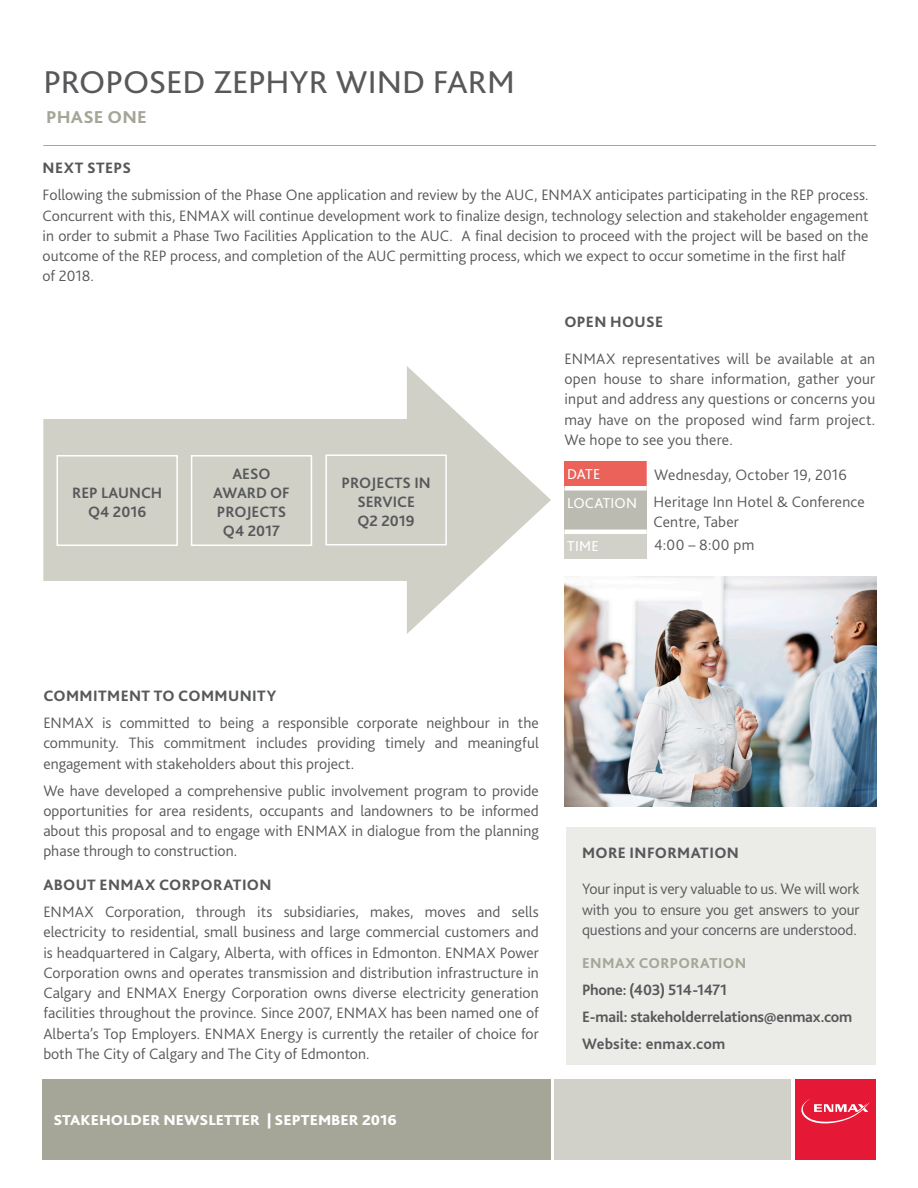
<style>
.page{position:relative;width:918px;height:1188px;background:#fff}
.page>*{position:absolute;margin:0;border:0;box-sizing:border-box;transform-origin:0 0}
.NL_Head{font:33px "Bliss 2";letter-spacing:-.005em;color:#57585a;scale:1.05 1}
.NL_Sub-Head2{font:800 18px "Bliss 2";letter-spacing:.01em;color:#a6a698;scale:1.05 1}
.Body{font:300 15.75px/20.2px "Bliss 2";color:#57585a;text-align:justify}
.Body-2{font:700 15.75px/18.9px "Bliss 2";color:#57585a;text-align:center}
.Open_House_info{font:300 15.75px/20.2px "Bliss 2";letter-spacing:.015em;color:#57585a}
.Sub-Head_-_red{font:800 15.75px "Bliss 2";letter-spacing:.025em;color:#57585a}
.Body-3{font:800 15.75px "Bliss 2";letter-spacing:.02em;color:#57585a}
.Body-4{font:700 15.75px "Bliss 2";letter-spacing:.02em;color:#57585a}
.DATE{font:800 15px "Bliss 2";color:#fff;scale:1.05 1}
.Sub-Head_-_grey{font:800 15px "Bliss 2";letter-spacing:.025em;color:#a6a698}
.Open_House_dates__et{font:15px "Bliss 2";letter-spacing:.01em;color:#fff}
</style>
<div class="page">
<hr style="left:43px;top:145px;width:833px;height:1px;background:#a6a698">
<div style="left:795px;top:1079px;width:81px;height:81px;background:#e51836"></div>
<svg style="left:801px;top:1099px;width:69px;height:25px"></svg>
<div style="left:42px;top:1079px;width:509px;height:81px;background:#a6a698"></div>
<div style="left:555px;top:1079px;width:236px;height:81px;background:#d1d1ca"></div>
<div style="left:566px;top:827px;width:310px;height:238px;background:#ebebe8"></div>
<div style="left:564px;top:461px;width:83px;height:27px;background:#ea6259"></div>
<div style="left:564px;top:488px;width:83px;height:44px;background:#bbbbb1"></div>
<div style="left:564px;top:532px;width:83px;height:27px;background:#d1d1ca"></div>
<div style="left:564px;top:486px;width:83px;height:5px;background:#fff"></div>
<hr style="left:564px;top:530px;width:83px;height:4px;background:#fff">
<div style="left:43px;top:419px;width:385px;height:162px;background:#d0d0c7"></div>
<svg style="left:407px;top:366px;width:144px;height:268px"></svg>
<img style="left:564px;top:577px;width:312px;height:230px">
<div style="left:191px;top:455px;width:121px;height:91px;border:2px solid #fff"></div>
<div style="left:57px;top:455px;width:121px;height:91px;border:2px solid #fff"></div>
<div style="left:325px;top:454px;width:122px;height:91px;border:2px solid #fff"></div>
<p class="NL_Head" style="left:44px;top:61px;width:450px">PROPOSED ZEPHYR WIND FARM</p>
<p class="NL_Sub-Head2" style="left:46px;top:105px;width:97px">PHASE ONE</p>
<p class="Sub-Head_-_red" style="left:43px;top:158px;width:90px">NEXT STEPS</p>
<p class="Body" style="left:43px;top:185px;width:827px;text-align:left">Following the submission of the Phase One application and review by the AUC, ENMAX anticipates participating in the REP process.<br>Concurrent with this, ENMAX will continue development work to finalize design, technology selection and stakeholder engagement in order to submit a Phase Two Facilities Application to the AUC. A final decision to proceed with the project will be based on the outcome of the REP process, and completion of the AUC permitting process, which we expect to occur sometime in the first half<br>of 2018.</p>
<p class="Body-2" style="left:72px;top:483px;width:92px">REP LAUNCH</p>
<p class="Body-2" style="left:88px;top:502px;width:60px">Q4 2016</p>
<p class="Body-2" style="left:213px;top:464px;width:78px">AESO<br>AWARD OF<br>PROJECTS</p>
<p class="Body-2" style="left:223px;top:521px;width:59px">Q4 2017</p>
<p class="Body-2" style="left:342px;top:473px;width:91px">PROJECTS IN<br>SERVICE</p>
<p class="Body-2" style="left:358px;top:511px;width:59px">Q2 2019</p>
<p class="Sub-Head_-_red" style="left:564px;top:312px;width:100px">OPEN HOUSE</p>
<p class="Body" style="left:564px;top:348px;width:312px">ENMAX representatives will be available at an open house to share information, gather your input and address any questions or concerns you may have on the proposed wind farm project.<br>We hope to see you there.</p>
<p class="Open_House_dates__et" style="left:567px;top:464px;width:35px">DATE</p>
<p class="Open_House_info" style="left:654px;top:464px;width:194px">Wednesday, October 19, 2016</p>
<p class="Open_House_dates__et" style="left:567px;top:493px;width:71px">LOCATION</p>
<p class="Open_House_info" style="left:653px;top:491px;width:213px">Heritage Inn Hotel &amp; Conference<br>Centre, Taber</p>
<p class="Open_House_dates__et" style="left:567px;top:537px;width:33px">TIME</p>
<p class="Open_House_info" style="left:654px;top:535px;width:102px">4:00 – 8:00 pm</p>
<p class="Sub-Head_-_red" style="left:43px;top:686px;width:234px">COMMITMENT TO COMMUNITY</p>
<p class="Body" style="left:43px;top:712px;width:497px">ENMAX is committed to being a responsible corporate neighbour in the community. This commitment includes providing timely and meaningful engagement with stakeholders about this project.</p>
<p class="Body" style="left:43px;top:780px;width:497px">We have developed a comprehensive public involvement program to provide opportunities for area residents, occupants and landowners to be informed about this proposal and to engage with ENMAX in dialogue from the planning phase through to construction.</p>
<p class="Body-3" style="left:43px;top:875px;width:230px">ABOUT ENMAX CORPORATION</p>
<p class="Body" style="left:43px;top:901px;width:497px">ENMAX Corporation, through its subsidiaries, makes, moves and sells electricity to residential, small business and large commercial customers and is headquartered in Calgary, Alberta, with offices in Edmonton. ENMAX Power Corporation owns and operates transmission and distribution infrastructure in Calgary and ENMAX Energy Corporation owns diverse electricity generation facilities throughout the province. Since 2007, ENMAX has been named one of Alberta’s Top Employers. ENMAX Energy is currently the retailer of choice for both The City of Calgary and The City of Edmonton.</p>
<p class="DATE" style="left:53px;top:1110px;width:329px">STAKEHOLDER NEWSLETTER | SEPTEMBER 2016</p>
<p class="Sub-Head_-_red" style="left:582px;top:843px;width:158px">MORE INFORMATION</p>
<p class="Body" style="left:582px;top:879px;width:279px">Your input is very valuable to us. We will work with you to ensure you get answers to your questions and your concerns are understood.</p>
<p class="Sub-Head_-_grey" style="left:582px;top:954px;width:166px">ENMAX CORPORATION</p>
<p class="Body-2" style="left:582px;top:980px;width:147px">Phone: (403) 514-1471</p>
<p class="Body-2" style="left:582px;top:1007px;width:272px">E-mail: stakeholderrelations@enmax.com</p>
<p class="Body-4" style="left:582px;top:1034px;width:145px">Website: enmax.com</p>
</div>
